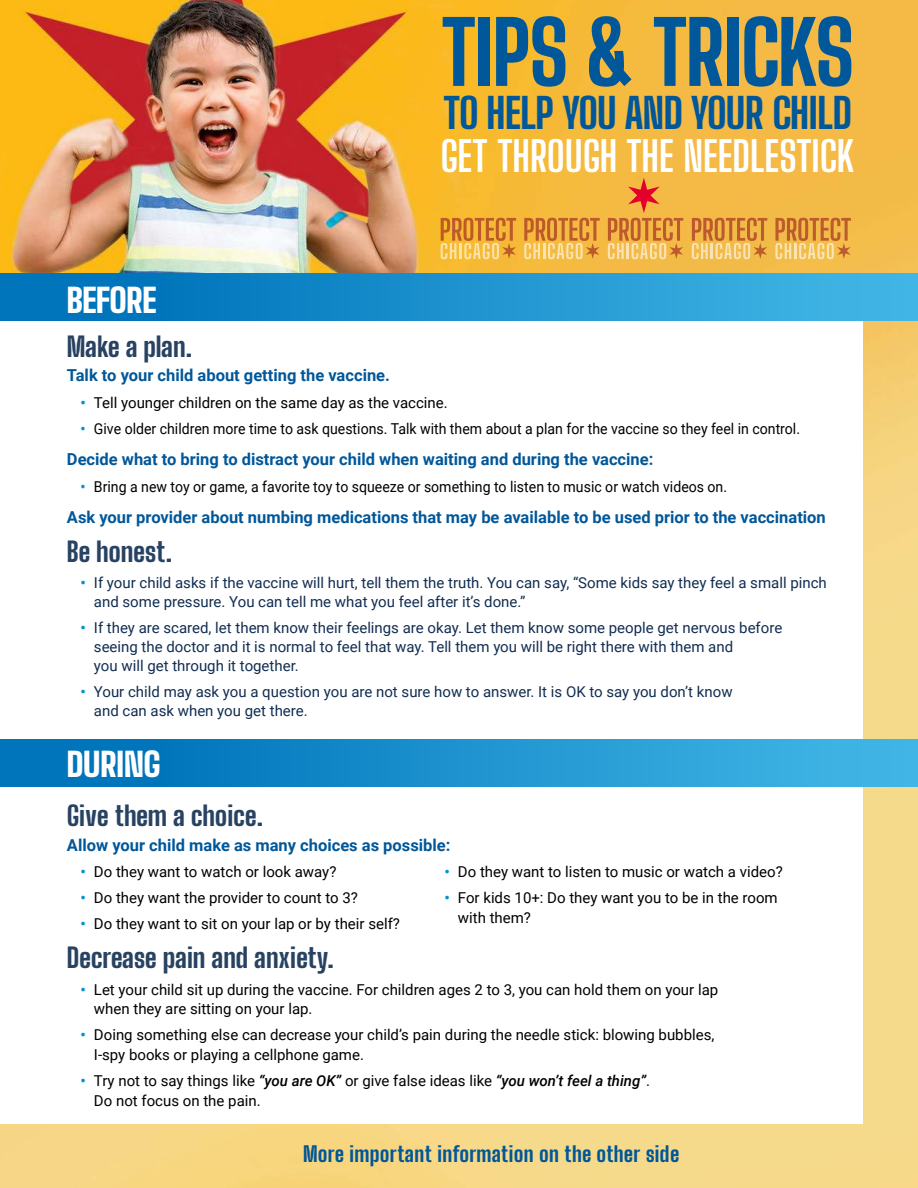
<style>
.page{position:relative;width:918px;height:1188px;background:#fff}
.page>*{position:absolute;margin:0;border:0;box-sizing:border-box;transform-origin:0 0}
.t1{font:800 86.25px "Big Shoulders Display";letter-spacing:-.02em;color:#005799}
.t2{font:800 41.7px "Big Shoulders Display";letter-spacing:-.02em;color:#005799}
.t3{font:700 41.25px "Big Shoulders Display";letter-spacing:-.01em;color:#fff}
.t4{font:900 33px "Big Shoulders Text";letter-spacing:-.01em;color:#fff}
.t5{font:800 27px "Big Shoulders Display";letter-spacing:-.01em;color:#284262}
.t6{font:800 21px "Big Shoulders Display";letter-spacing:.01em;color:#005799}
.t7{font:700 16.5px "Roboto";color:#005799}
.t8{font:15px/19.5px "Roboto";color:#000}
.t9{font:15px/19px "Roboto";color:#112d51}
.t10{font:15px "Roboto";color:#000;scale:.94 1}
.s1{font-weight:700;color:#0092d1}
.s2{font-weight:500;font-style:italic}
</style>
<div class="page">
<img style="left:0;top:0;width:918px;height:1188px">
<div style="left:0;top:286px;width:863px;height:837px;background:#fff"></div>
<img style="left:0;top:273px;width:918px;height:48px">
<img style="left:0;top:739px;width:918px;height:48px">
<svg style="left:441px;top:218px;width:75px;height:41px;background:#e5a340"></svg>
<svg style="left:524px;top:218px;width:76px;height:41px;background:#e5a449"></svg>
<svg style="left:692px;top:218px;width:75px;height:41px;background:#e3a44f"></svg>
<svg style="left:775px;top:218px;width:76px;height:41px;background:#e3a550"></svg>
<svg style="left:608px;top:178px;width:75px;height:81px;background:#eba348"></svg>
<h1 class="t1" style="left:441px;top:16px;width:416px">TIPS &amp; TRICKS</h1>
<h2 class="t2" style="left:443px;top:95px;width:410px">TO HELP YOU AND YOUR CHILD</h2>
<h3 class="t4" style="left:67px;top:286px;width:91px">BEFORE</h3>
<h3 class="t3" style="left:441px;top:134px;width:416px">GET THROUGH THE NEEDLESTICK</h3>
<h3 class="t5" style="left:67px;top:335px;width:127px">Make a plan.</h3>
<p class="t7" style="left:67px;top:369px;width:325px">Talk to your child about getting the vaccine.</p>
<p class="t8" style="left:80px;top:393px;width:369px"><span class="s1">•</span> Tell younger children on the same day as the vaccine.</p>
<p class="t10" style="left:80px;top:422px;width:767px"><span class="s1">•</span> Give older children more time to ask questions. Talk with them about a plan for the vaccine so they feel in control.</p>
<p class="t7" style="left:67px;top:453px;width:588px">Decide what to bring to distract your child when waiting and during the vaccine:</p>
<p class="t10" style="left:80px;top:479px;width:689px"><span class="s1">•</span> Bring a new toy or game, a favorite toy to squeeze or something to listen to music or watch videos on.</p>
<p class="t7" style="left:67px;top:510px;width:760px">Ask your provider about numbing medications that may be available to be used prior to the vaccination</p>
<h3 class="t5" style="left:67px;top:540px;width:107px">Be honest.</h3>
<p class="t9" style="left:94px;top:574px;width:734px;text-indent:-14px"><span class="s1">•</span> If your child asks if the vaccine will hurt, tell them the truth. You can say, “Some kids say they feel a small pinch and some pressure. You can tell me what you feel after it’s done.”</p>
<p class="t9" style="left:94px;top:619px;width:690px;text-indent:-14px"><span class="s1">•</span> If they are scared, let them know their feelings are okay. Let them know some people get nervous before seeing the doctor and it is normal to feel that way. Tell them you will be right there with them and<br>you will get through it together.</p>
<p class="t9" style="left:94px;top:683px;width:640px;text-indent:-14px"><span class="s1">•</span> Your child may ask you a question you are not sure how to answer. It is OK to say you don’t know and can ask when you get there.</p>
<h3 class="t4" style="left:67px;top:751px;width:95px">DURING</h3>
<h3 class="t5" style="left:67px;top:804px;width:198px">Give them a choice.</h3>
<p class="t7" style="left:67px;top:838px;width:385px">Allow your child make as many choices as possible:</p>
<p class="t8" style="left:80px;top:863px;width:257px"><span class="s1">•</span> Do they want to watch or look away?</p>
<p class="t8" style="left:80px;top:889px;width:279px"><span class="s1">•</span> Do they want the provider to count to 3?</p>
<p class="t8" style="left:80px;top:915px;width:321px"><span class="s1">•</span> Do they want to sit on your lap or by their self?</p>
<p class="t8" style="left:444px;top:863px;width:340px"><span class="s1">•</span> Do they want to listen to music or watch a video?</p>
<p class="t8" style="left:458px;top:889px;width:321px;text-indent:-13px"><span class="s1">•</span> For kids 10+: Do they want you to be in the room with them?</p>
<h3 class="t5" style="left:67px;top:947px;width:268px">Decrease pain and anxiety.</h3>
<p class="t8" style="left:94px;top:981px;width:626px;text-indent:-14px"><span class="s1">•</span> Let your child sit up during the vaccine. For children ages 2 to 3, you can hold them on your lap when they are sitting on your lap.</p>
<p class="t8" style="left:94px;top:1026px;width:622px;text-indent:-14px"><span class="s1">•</span> Doing something else can decrease your child’s pain during the needle stick: blowing bubbles,<br>I-spy books or playing a cellphone game.</p>
<p class="t8" style="left:94px;top:1072px;width:558px;text-indent:-14px"><span class="s1">•</span> Try not to say things like <span class="s2">“you are OK”</span> or give false ideas like <span class="s2">“you won’t feel a thing”</span>.<br>Do not focus on the pain.</p>
<h3 class="t6" style="left:303px;top:1145px;width:378px">More important information on the other side</h3>
</div>
